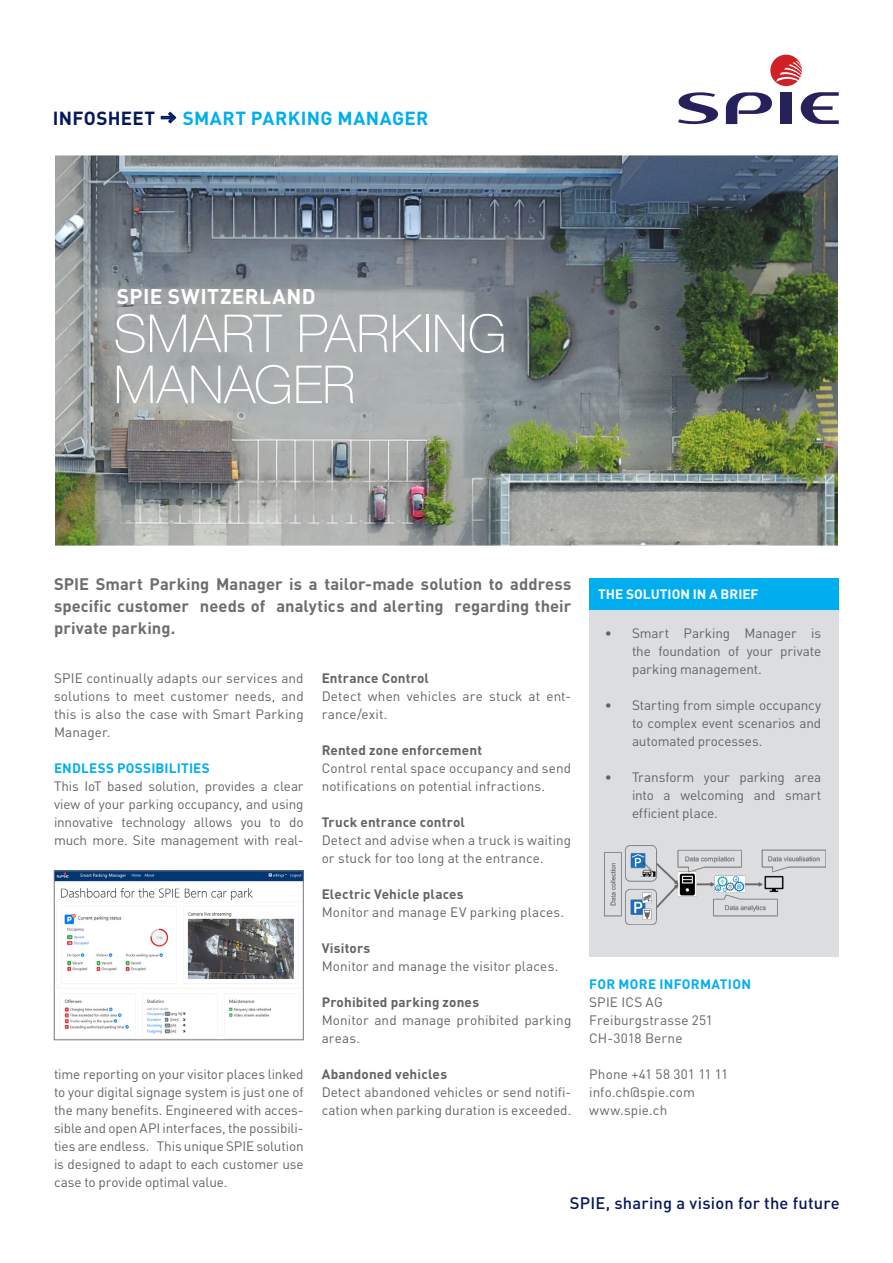
<style>
.page{position:relative;width:893px;height:1263px;background:#fff}
.page>*{position:absolute;margin:0;border:0;box-sizing:border-box;transform-origin:0 0}
._8_hauptitel{font:100 52.5px "Helvetica Neue LT Std";letter-spacing:.005em;color:#fff}
._8_hauptitel-2{font:700 21px "DINOT";letter-spacing:.02em;color:#fff}
._1_hinweis_titel{font:700 18.75px "DINOT";letter-spacing:.025em;color:#00aeef}
._1_hinweis_titel-2{font:700 18.75px "DINOT";letter-spacing:.015em;color:#04175c}
._7_lead{font:700 16.5px/21.8px "DINOT";letter-spacing:.005em;color:#6c6d70;text-align:justify}
._8_hauptitel-3{font:500 16.5px "DINOT";letter-spacing:.01em;color:#04175c}
._2_aufzaehlung_box{font:13.5px/18px "DINOT";letter-spacing:.005em;color:#636366;text-align:justify}
._2_aufzaehlung_box-2{font:700 13.5px "DINOT";letter-spacing:.015em;color:#636366}
._5_lauftext{font:13.5px "DINOT";letter-spacing:.01em;color:#636366}
._2_aufzaehlung_box-3{font:700 13.5px "DINOT";letter-spacing:.015em;color:#00aeef}
._4_titel_box_weiss{font:700 13.5px "DINOT";color:#fff}
._5_lauftext-2{font:700 13.5px "DINOT";letter-spacing:.02em;color:#00aeef}
</style>
<div class="page">
<img style="left:55px;top:155px;width:783px;height:391px">
<svg style="left:726px;top:92px;width:46px;height:32px"></svg>
<div style="left:780px;top:92px;width:12px;height:32px;background:#26215b"></div>
<svg style="left:801px;top:92px;width:38px;height:32px"></svg>
<svg style="left:678px;top:92px;width:40px;height:32px"></svg>
<svg style="left:770px;top:55px;width:32px;height:31px"></svg>
<div style="left:589px;top:600px;width:250px;height:357px;background:#dcdddf"></div>
<svg style="left:161px;top:111px;width:16px;height:13px"></svg>
<div style="left:589px;top:578px;width:250px;height:31px;background:#00aeef"></div>
<img style="left:605px;top:845px;width:220px;height:80px">
<img style="left:56px;top:872px;width:246px;height:162px">
<div style="left:54px;top:870px;width:250px;height:170px;border:1px solid #76787b"></div>
<p class="_1_hinweis_titel-2" style="left:53px;top:106px;width:104px">INFOSHEET</p>
<p class="_1_hinweis_titel" style="left:183px;top:106px;width:247px">SMART PARKING MANAGER</p>
<p class="_8_hauptitel-2" style="left:117px;top:283px;width:200px">SPIE SWITZERLAND</p>
<p class="_8_hauptitel" style="left:114px;top:303px;width:395px">SMART PARKING</p>
<p class="_8_hauptitel" style="left:114px;top:354px;width:243px">MANAGER</p>
<p class="_7_lead" style="left:54px;top:573px;width:519px">SPIE Smart Parking Manager is a tailor-made solution to address specific customer needs of analytics and alerting regarding their private parking.</p>
<p class="_2_aufzaehlung_box" style="left:54px;top:669px;width:251px">SPIE continually adapts our services and solutions to meet customer needs, and this is also the case with Smart Parking Manager.</p>
<p class="_2_aufzaehlung_box-3" style="left:54px;top:759px;width:157px">ENDLESS POSSIBILITIES</p>
<p class="_2_aufzaehlung_box" style="left:54px;top:777px;width:251px">This IoT based solution, provides a clear view of your parking occupancy, and using innovative technology allows you to do much more. Site management with real-</p>
<p class="_2_aufzaehlung_box" style="left:54px;top:1065px;width:251px">time reporting on your visitor places linked to your digital signage system is just one of the many benefits. Engineered with acces&shy;sible and open API interfaces, the possibili&shy;ties are endless. This unique SPIE solution is designed to adapt to each customer use case to provide optimal value.</p>
<p class="_2_aufzaehlung_box-2" style="left:322px;top:669px;width:109px">Entrance Control</p>
<p class="_2_aufzaehlung_box" style="left:322px;top:687px;width:251px">Detect when vehicles are stuck at ent&shy;rance/exit.</p>
<p class="_2_aufzaehlung_box-2" style="left:322px;top:741px;width:162px">Rented zone enforcement</p>
<p class="_2_aufzaehlung_box" style="left:322px;top:759px;width:251px">Control rental space occupancy and send notifications on potential infractions.</p>
<p class="_2_aufzaehlung_box-2" style="left:322px;top:813px;width:145px">Truck entrance control</p>
<p class="_2_aufzaehlung_box" style="left:322px;top:831px;width:251px">Detect and advise when a truck is waiting or stuck for too long at the entrance.</p>
<p class="_2_aufzaehlung_box-2" style="left:322px;top:885px;width:144px">Electric Vehicle places</p>
<p class="_2_aufzaehlung_box" style="left:322px;top:903px;width:244px">Monitor and manage EV parking places.</p>
<p class="_2_aufzaehlung_box-2" style="left:322px;top:939px;width:50px">Visitors</p>
<p class="_2_aufzaehlung_box" style="left:322px;top:957px;width:238px">Monitor and manage the visitor places.</p>
<p class="_2_aufzaehlung_box-2" style="left:322px;top:993px;width:159px">Prohibited parking zones</p>
<p class="_2_aufzaehlung_box" style="left:322px;top:1011px;width:251px">Monitor and manage prohibited parking areas.</p>
<p class="_2_aufzaehlung_box-2" style="left:322px;top:1065px;width:127px">Abandoned vehicles</p>
<p class="_2_aufzaehlung_box" style="left:322px;top:1083px;width:251px">Detect abandoned vehicles or send notifi&shy;cation when parking duration is exceeded.</p>
<p class="_4_titel_box_weiss" style="left:598px;top:585px;width:162px">THE SOLUTION IN A BRIEF</p>
<p class="_2_aufzaehlung_box" style="left:632px;top:624px;width:191px;text-indent:-27px">• Smart Parking Manager is the foundation of your private parking management.</p>
<p class="_2_aufzaehlung_box" style="left:632px;top:696px;width:191px;text-indent:-27px">• Starting from simple occupancy to complex event scenarios and automated processes.</p>
<p class="_2_aufzaehlung_box" style="left:632px;top:768px;width:191px;text-indent:-27px">• Transform your parking area into a welcoming and smart efficient place.</p>
<p class="_5_lauftext-2" style="left:589px;top:975px;width:163px">FOR MORE INFORMATION</p>
<p class="_5_lauftext" style="left:589px;top:993px;width:75px">SPIE ICS AG</p>
<p class="_5_lauftext" style="left:589px;top:1011px;width:125px">Freiburgstrasse 251</p>
<p class="_5_lauftext" style="left:589px;top:1029px;width:95px">CH-3018 Berne</p>
<p class="_5_lauftext" style="left:589px;top:1065px;width:140px">Phone +41 58 301 11 11</p>
<p class="_5_lauftext" style="left:589px;top:1083px;width:107px">info.ch@spie.com</p>
<p class="_5_lauftext" style="left:589px;top:1101px;width:80px">www.spie.ch</p>
<p class="_8_hauptitel-3" style="left:570px;top:1192px;width:271px">SPIE, sharing a vision for the future</p>
</div>
